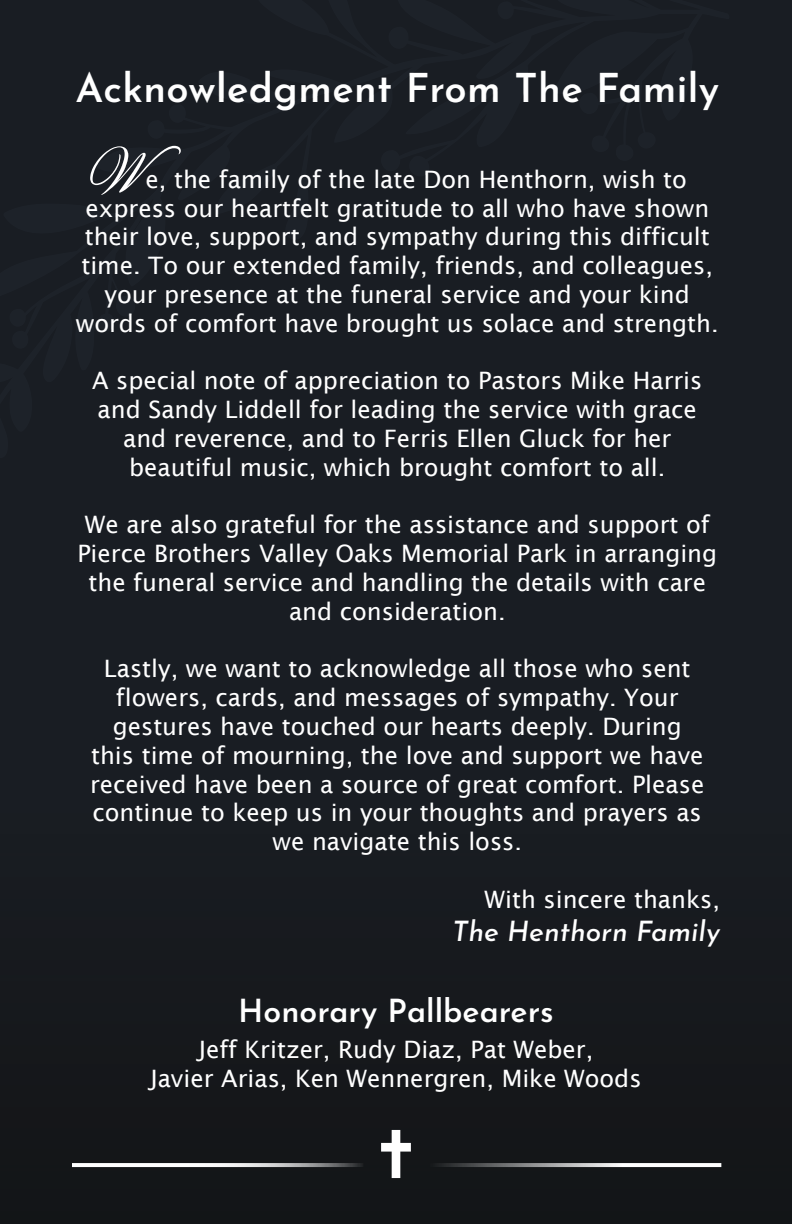
<style>
.page{position:relative;width:792px;height:1224px;background:#191d23}
.page>*{position:absolute;margin:0;border:0;box-sizing:border-box;transform-origin:0 0}
.t1{font:76.2px "Luxurious Script";color:#fff}
.t2{font:600 40px "Josefin Sans";letter-spacing:.01em;color:#fff}
.t3{font:600 32px "Josefin Sans";color:#fff}
.t4{font:italic 500 28px "Josefin Sans";color:#fff}
.t5{font:24px/28.8px "Lucida Sans";color:#fff;text-align:center}
</style>
<div class="page">
<svg style="left:72px;top:1163px;width:289px;height:4px"></svg>
<svg style="left:442px;top:1163px;width:279px;height:4px"></svg>
<svg style="left:381px;top:1130px;width:30px;height:48px"></svg>
<p class="t2" style="left:76px;top:54px;width:645px">Acknowledgment From The Family</p>
<p class="t1" style="left:92px;top:120px;width:92px">W</p>
<p class="t5" style="left:146px;top:165px;width:543px">e, the family of the late Don Henthorn, wish to</p>
<p class="t5" style="left:85px;top:194px;width:625px">express our heartfelt gratitude to all who have shown</p>
<p class="t5" style="left:85px;top:222px;width:627px">their love, support, and sympathy during this difficult</p>
<p class="t5" style="left:81px;top:251px;width:633px">time. To our extended family, friends, and colleagues,</p>
<p class="t5" style="left:105px;top:280px;width:587px">your presence at the funeral service and your kind</p>
<p class="t5" style="left:76px;top:309px;width:644px">words of comfort have brought us solace and strength.</p>
<p class="t5" style="left:92px;top:366px;width:612px">A special note of appreciation to Pastors Mike Harris and Sandy Liddell for leading the service with grace and reverence, and to Ferris Ellen Gluck for her beautiful music, which brought comfort to all.</p>
<p class="t5" style="left:77px;top:510px;width:641px">We are also grateful for the assistance and support of Pierce Brothers Valley Oaks Memorial Park in arranging the funeral service and handling the details with care and consideration.</p>
<p class="t5" style="left:90px;top:654px;width:616px">Lastly, we want to acknowledge all those who sent flowers, cards, and messages of sympathy. Your gestures have touched our hearts deeply. During this time of mourning, the love and support we have received have been a source of great comfort. Please continue to keep us in your thoughts and prayers as we navigate this loss.</p>
<p class="t5" style="left:485px;top:885px;width:237px">With sincere thanks,</p>
<p class="t4" style="left:452px;top:908px;width:269px">The Henthorn Family</p>
<p class="t3" style="left:238px;top:983px;width:317px">Honorary Pallbearers</p>
<p class="t5" style="left:199px;top:1035px;width:396px">Jeff Kritzer, Rudy Diaz, Pat Weber,</p>
<p class="t5" style="left:150px;top:1064px;width:493px">Javier Arias, Ken Wennergren, Mike Woods</p>
</div>
